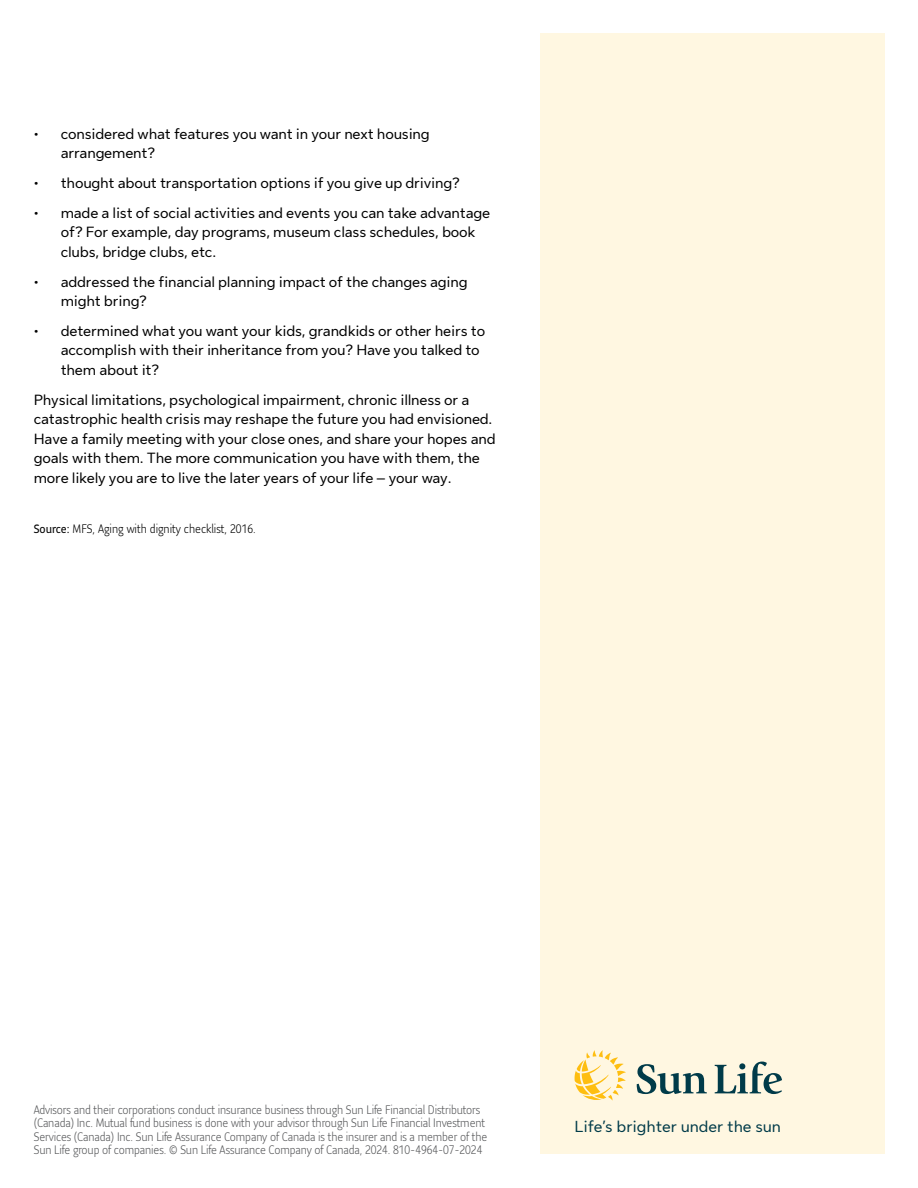
<style>
.page{position:relative;width:918px;height:1188px;background:#fff}
.page>*{position:absolute;margin:0;border:0;box-sizing:border-box;transform-origin:0 0}
.t1{font:16.2px "Sun Life New Text";color:#003b49}
.t2{font:15px/19.5px "Sun Life New Text";letter-spacing:-.01em;color:#000}
.t3{font:300 12px/13.5px "Sun Life Sans Condensed";letter-spacing:-.01em;color:#58595b}
.t4{font:300 12px "Sun Life Sans Condensed";color:#000}
.s1{font-weight:400}
</style>
<div class="page">
<div style="left:540px;top:34px;width:344px;height:1120px;background:#fff7e1"></div>
<svg style="left:637px;top:1064px;width:70px;height:30px"></svg>
<svg style="left:715px;top:1062px;width:67px;height:32px"></svg>
<svg style="left:575px;top:1050px;width:51px;height:50px"></svg>
<p class="t2" style="left:61px;top:123px;width:370px;text-indent:-27px">• considered what features you want in your next housing arrangement?</p>
<p class="t2" style="left:34px;top:172px;width:428px">• thought about transportation options if you give up driving?</p>
<p class="t2" style="left:61px;top:202px;width:431px;text-indent:-27px">• made a list of social activities and events you can take advantage of? For example, day programs, museum class schedules, book clubs, bridge clubs, etc.</p>
<p class="t2" style="left:61px;top:271px;width:408px;text-indent:-27px">• addressed the financial planning impact of the changes aging might bring?</p>
<p class="t2" style="left:61px;top:320px;width:426px;text-indent:-27px">• determined what you want your kids, grandkids or other heirs to accomplish with their inheritance from you? Have you talked to them about it?</p>
<p class="t2" style="left:34px;top:389px;width:463px">Physical limitations, psychological impairment, chronic illness or a catastrophic health crisis may reshape the future you had envisioned.<br>Have a family meeting with your close ones, and share your hopes and goals with them. The more communication you have with them, the more likely you are to live the later years of your life – your way.</p>
<p class="t4" style="left:34px;top:520px;width:224px"><span class="s1">Source:</span> MFS, Aging with dignity checklist, 2016.</p>
<p class="t3" style="left:34px;top:1102px;width:455px">Advisors and their corporations conduct insurance business through Sun Life Financial Distributors (Canada) Inc. Mutual fund business is done with your advisor through Sun Life Financial Investment Services (Canada) Inc. Sun Life Assurance Company of Canada is the insurer and is a member of the Sun Life group of companies. © Sun Life Assurance Company of Canada, 2024. 810-4964-07-2024</p>
<p class="t1" style="left:575px;top:1115px;width:208px">Life’s brighter under the sun</p>
</div>
